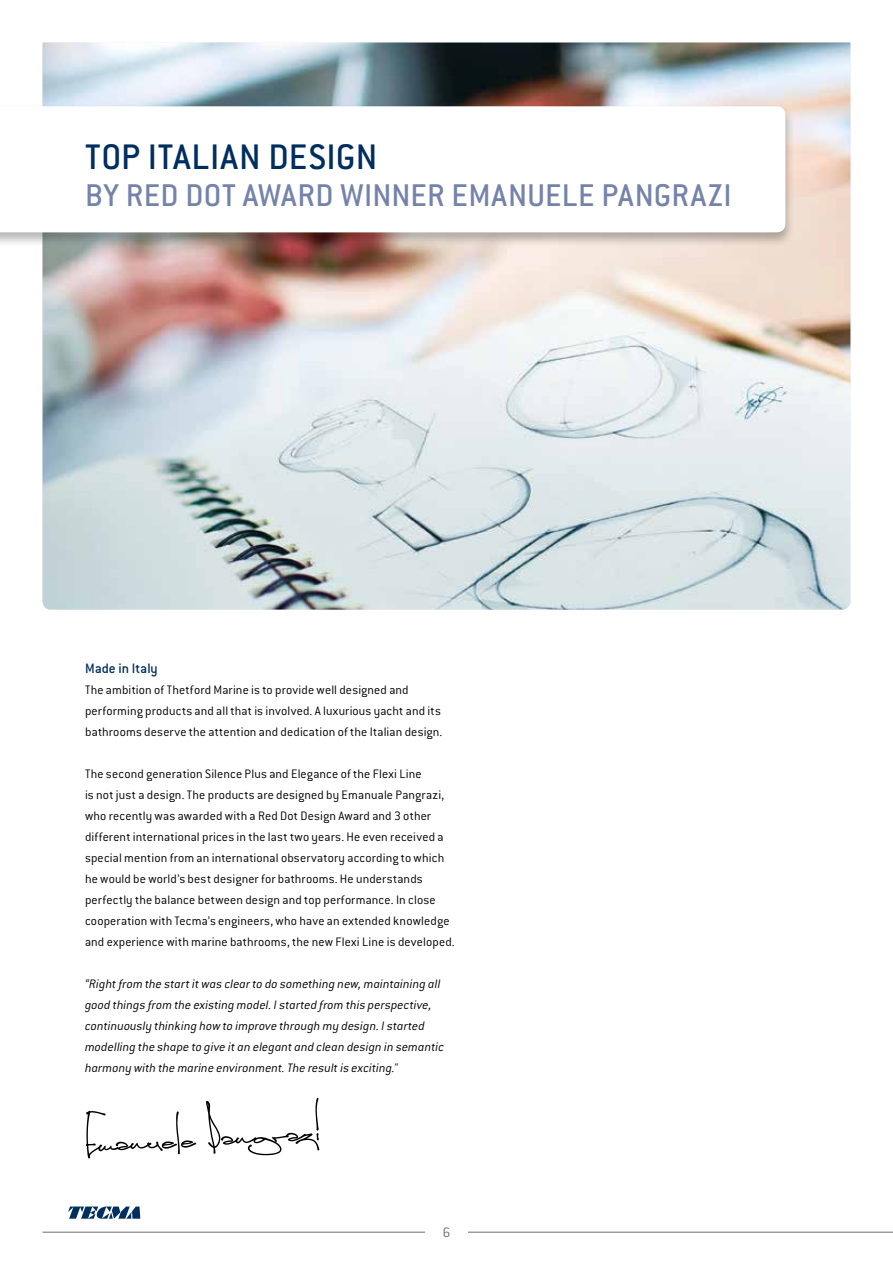
<style>
.page{position:relative;width:893px;height:1263px;background:#fff}
.page>*{position:absolute;margin:0;border:0;box-sizing:border-box;transform-origin:0 0}
.t1{font:500 39px "Conduit ITC";letter-spacing:.01em;color:#002e5f}
.t2{font:500 34.5px "Conduit ITC";letter-spacing:.005em;color:#7583aa}
.t3{font:500 15px "Conduit ITC";color:#002e5f}
.t4{font:300 15px "Conduit ITC";color:#706f6f}
.t5{font:300 13.5px/21px "Conduit ITC";letter-spacing:.01em;color:#000}
.t6{font:italic 300 13.5px/21px "Conduit ITC";letter-spacing:.005em;color:#000}
</style>
<div class="page">
<hr style="left:43px;top:1232px;width:850px;height:1px;background:#706f6f">
<div style="left:425px;top:1227px;width:43px;height:13px;background:#fff"></div>
<img style="left:43px;top:43px;width:807px;height:567px">
<div style="left:0;top:104px;width:795px;height:144px;background:#000;opacity:.3"></div>
<svg style="left:0;top:106px;width:785px;height:126px"></svg>
<svg style="left:206px;top:1098px;width:113px;height:57px"></svg>
<svg style="left:86px;top:1111px;width:110px;height:47px"></svg>
<svg style="left:68px;top:1206px;width:72px;height:13px"></svg>
<h1 class="t1" style="left:85px;top:134px;width:294px">TOP ITALIAN DESIGN</h1>
<h2 class="t2" style="left:85px;top:176px;width:648px">BY RED DOT AWARD WINNER EMANUELE PANGRAZI</h2>
<p class="t3" style="left:85px;top:659px;width:74px">MADE IN ITALY</p>
<p class="t5" style="left:85px;top:679px;width:359px">The ambition of Thetford Marine is to provide well designed and performing products and all that is involved. A luxurious yacht and its bathrooms deserve the attention and dedication of the Italian design.</p>
<p class="t5" style="left:85px;top:763px;width:371px">The second generation Silence Plus and Elegance of the Flexi Line<br>is not just a design. The products are designed by Emanuale Pangrazi, who recently was awarded with a Red Dot Design Award and 3 other different international prices in the last two years. He even received a special mention from an international observatory according to which he would be world’s best designer for bathrooms. He understands perfectly the balance between design and top performance. I n close cooperation with Tecma’s engineers, who have an extended knowledge and experience with marine bathrooms, the new Flexi Line is developed.</p>
<p class="t6" style="left:85px;top:973px;width:361px">“Right from the start it was clear to do something new, maintaining all good things from the existing model. I started from this perspective, continuously thinking how to improve through my design. I started modelling the shape to give it an elegant and clean design in semantic harmony with the marine environment. The result is exciting."</p>
<p class="t4" style="left:443px;top:1224px;width:9px">6</p>
</div>
